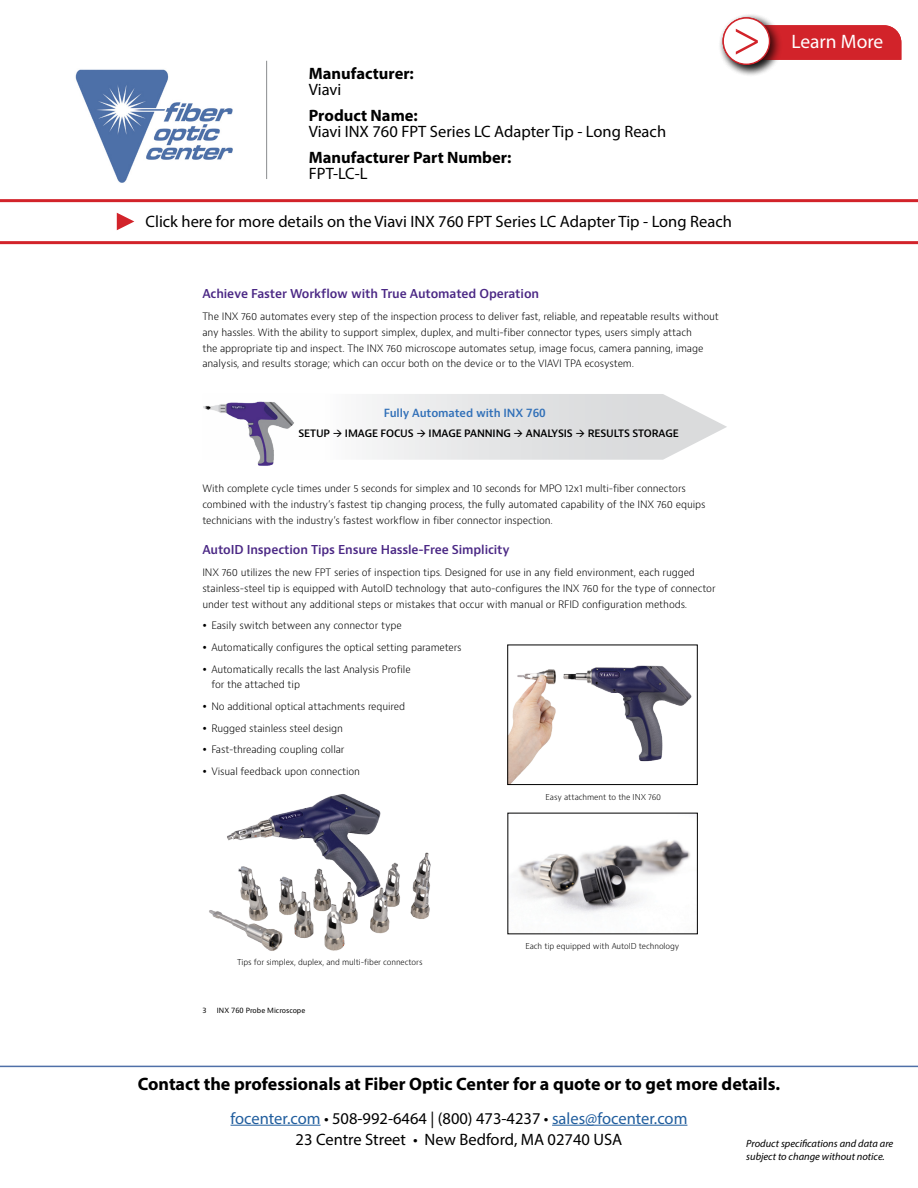
<style>
.page{position:relative;width:918px;height:1188px;background:#fff}
.page>*{position:absolute;margin:0;border:0;box-sizing:border-box;transform-origin:0 0}
.t1{font:51px "Minion Pro";color:#d2232a}
.t2{font:19.5px "Myriad Pro";color:#fff}
.t3{font:700 18px "Myriad Pro";color:#000}
.t4{font:16.5px/16.5px "Myriad Pro";color:#000}
.t5{font:16.5px "Myriad Pro";color:#215e9e}
.t6{font:700 16.5px/16.5px "Myriad Pro";color:#000}
.t7{font:600 12px "Bernino Sans";letter-spacing:-.01em;color:#4b2885}
.t8{font:600 10.95px "Bernino Sans";letter-spacing:-.01em;color:#3170b8}
.t9{font:italic 10.5px "Myriad Pro";color:#000}
.t10{font:300 9.9px/15.9px "Bernino Sans";letter-spacing:-.01em;color:#000}
.t11{font:600 9.9px "Bernino Sans";letter-spacing:-.01em;color:#000}
.t12{font:300 7.95px "Bernino Sans";letter-spacing:-.01em;color:#000}
.t13{font:7.05px "Bernino Sans";color:#000}
.s1{font-weight:400}
.s2{font-weight:700}
.s3{color:#000}
</style>
<div class="page">
<hr style="left:231px;top:1125px;width:90px;height:1px;background:#215e9e">
<hr style="left:552px;top:1125px;width:135px;height:1px;background:#215e9e">
<hr style="left:0;top:1066px;width:918px;height:1px;background:#4f70a8">
<svg style="left:366px;top:394px;width:361px;height:66px"></svg>
<img style="left:517px;top:840px;width:173px;height:73px">
<img style="left:209px;top:794px;width:222px;height:157px">
<img style="left:510px;top:665px;width:182px;height:118px">
<img style="left:203px;top:401px;width:91px;height:65px">
<img style="left:75px;top:69px;width:158px;height:114px">
<hr style="left:266px;top:61px;width:1px;height:118px;background:#8a8c8e">
<hr style="left:0;top:241px;width:918px;height:3px;background:#d2232a">
<svg style="left:117px;top:213px;width:17px;height:17px"></svg>
<div style="left:783px;top:25px;width:118px;height:35px;background:#d2232a"></div>
<div style="left:718px;top:13px;width:65px;height:64px;background:#000;opacity:.75"></div>
<div style="left:723px;top:18px;width:47px;height:46px;background:#fff;border-radius:50%"></div>
<div style="left:723px;top:17px;width:47px;height:48px;border:1px solid #d2232a;border-radius:50%"></div>
<hr style="left:0;top:199px;width:918px;height:3px;background:#d2232a">
<p class="t1" style="left:733px;top:4px;width:30px">&gt;</p>
<p class="t2" style="left:791px;top:30px;width:93px">Learn More</p>
<p class="t6" style="left:309px;top:64px;width:107px">Manufacturer:<br><span class="s1">Viavi</span></p>
<p class="t4" style="left:309px;top:107px;width:359px"><span class="s2">Product Name:<br></span>Viavi INX 760 FPT Series LC Adapter Tip - Long Reach</p>
<p class="t6" style="left:309px;top:148px;width:204px">Manufacturer Part Number:</p>
<p class="t4" style="left:309px;top:165px;width:60px">FPT-LC-L</p>
<p class="t4" style="left:146px;top:213px;width:588px">Click here for more details on the Viavi INX 760 FPT Series LC Adapter Tip - Long Reach</p>
<p class="t7" style="left:202px;top:286px;width:338px">Achieve Faster Workflow with True Automated Operation</p>
<p class="t10" style="left:202px;top:308px;width:518px">The INX 760 automates every step of the inspection process to deliver fast, reliable, and repeatable results without any hassles. With the ability to support simplex, duplex, and multi-fiber connector types, users simply attach<br>the appropriate tip and inspect. The INX 760 microscope automates setup, image focus, camera panning, image analysis, and results storage; which can occur both on the device or to the VIAVI TPA ecosystem.</p>
<p class="t8" style="left:384px;top:406px;width:163px">Fully Automated with INX 760</p>
<p class="t11" style="left:298px;top:427px;width:382px">SETUP → IMAGE FOCUS → IMAGE PANNING → ANALYSIS → RESULTS STORAGE</p>
<p class="t10" style="left:202px;top:481px;width:505px">With complete cycle times under 5 seconds for simplex and 10 seconds for MPO 12x1 multi-fiber connectors combined with the industry’s fastest tip changing process, the fully automated capability of the INX 760 equips technicians with the industry’s fastest workflow in fiber connector inspection.</p>
<p class="t7" style="left:202px;top:542px;width:309px">AutoID Inspection Tips Ensure Hassle-Free Simplicity</p>
<p class="t10" style="left:202px;top:564px;width:515px">INX 760 utilizes the new FPT series of inspection tips. Designed for use in any field environment, each rugged stainless-steel tip is equipped with AutoID technology that auto-configures the INX 760 for the type of connector under test without any additional steps or mistakes that occur with manual or RFID configuration methods.</p>
<p class="t10" style="left:211px;top:615px;width:252px;line-height:21.6px">Easily switch between any connector type<br>Automatically configures the optical setting parameters<br>Automatically recalls the last Analysis Profile</p>
<p class="t10" style="left:211px;top:674px;width:195px;line-height:21.6px">for the attached tip<br>No additional optical attachments required<br>Rugged stainless steel design<br>Fast-threading coupling collar<br>Visual feedback upon connection</p>
<p class="t12" style="left:546px;top:792px;width:117px">Easy attachment to the INX 760</p>
<p class="t12" style="left:237px;top:957px;width:187px">Tips for simplex, duplex, and multi-fiber connectors</p>
<p class="t13" style="left:202px;top:1006px;width:6px">3</p>
<p class="t13" style="left:217px;top:1006px;width:90px">INX 760 Probe Microscope</p>
<p class="t12" style="left:525px;top:941px;width:156px">Each tip equipped with AutoID technology</p>
<p class="t3" style="left:138px;top:1072px;width:644px">Contact the professionals at Fiber Optic Center for a quote or to get more details.</p>
<p class="t5" style="left:231px;top:1108px;width:458px">focenter.com <span class="s3">• 508-992-6464 | (800) 473-4237 •</span> sales@focenter.com</p>
<p class="t4" style="left:296px;top:1131px;width:328px">23 Centre Street • New Bedford, MA 02740 USA</p>
<p class="t9" style="left:746px;top:1137px;width:149px">Product specifications and data are</p>
<p class="t9" style="left:746px;top:1150px;width:140px">subject to change without notice.</p>
</div>
